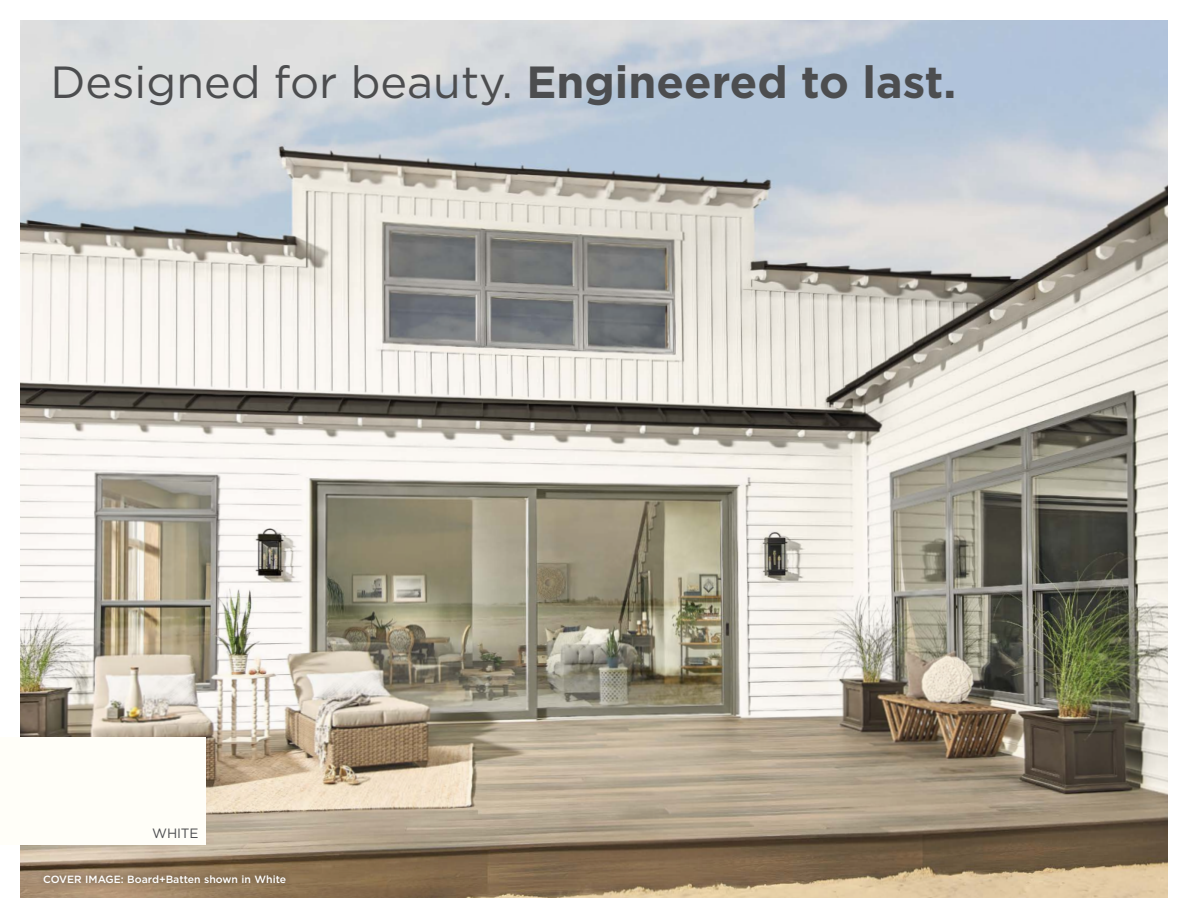
<style>
.page{position:relative;width:1188px;height:918px;background:#fff}
.page>*{position:absolute;margin:0;border:0;box-sizing:border-box;transform-origin:0 0}
.t1{font:45px "Gotham";color:#4c4d4f}
.t2{font:13.5px "Gotham";letter-spacing:-.015em;color:#4c4d4f}
.t3{font:500 10.5px "Gotham";color:#fff}
.s1{font-weight:700}
</style>
<div class="page">
<img style="left:20px;top:20px;width:1148px;height:877px">
<div style="left:0;top:737px;width:205px;height:108px;background:#fffef8"></div>
<div style="left:37px;top:868px;width:256px;height:23px;background:#000;opacity:.5"></div>
<p class="t1" style="left:50px;top:62px;width:908px">Designed for beauty. <span class="s1">Engineered to last.</span></p>
<p class="t2" style="left:152px;top:828px;width:48px">WHITE</p>
<p class="t3" style="left:43px;top:875px;width:244px">COVER IMAGE: Board+Batten shown in White</p>
</div>
